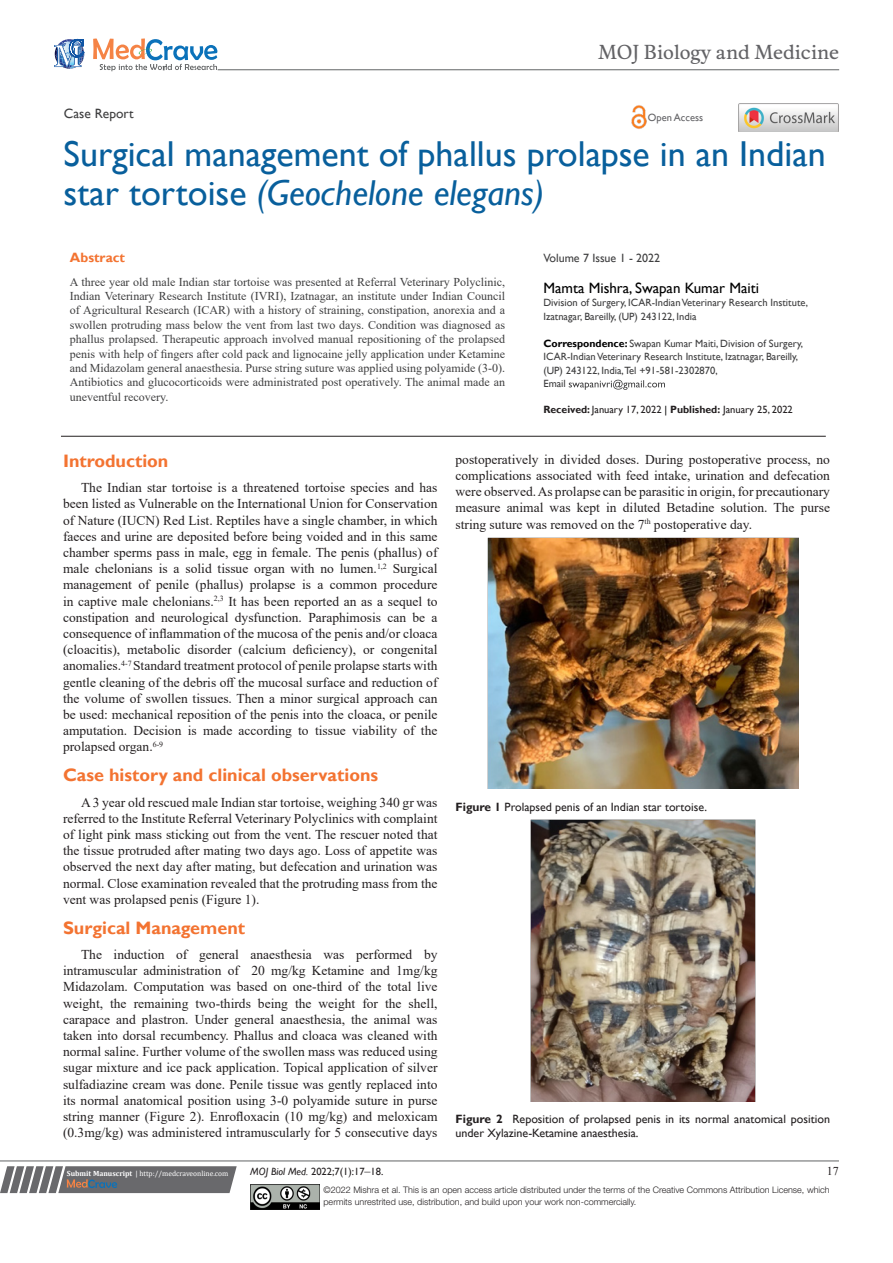
<style>
.page{position:relative;width:893px;height:1263px;background:#fff}
.page>*{position:absolute;margin:0;border:0;box-sizing:border-box;transform-origin:0 0}
.t1{font:36px/39px "Gill Sans";color:#085f9c}
.t2{font:18.6px "Musee";color:#636366}
.List_Paragraph{font:700 18px "Gill Sans";color:#f37331}
.t3{font:15px "Gill Sans";color:#000}
.t4{font:13.5px/16.2px "Times New Roman";color:#231f20;text-align:justify}
.t5{font:13.5px "Gill Sans";color:#3e3e3f}
.t6{font:700 13.5px "Gill Sans";color:#f37331}
.t7{font:12px/14.4px "Times New Roman";color:#3e3e3f;text-align:justify}
.t8{font:12px/14.4px "Gill Sans";color:#231f20}
.t9{font:12px "Gill Sans";color:#3e3e3f}
.t10{font:12px "Times New Roman";color:#231f20}
.t11{font:10.5px/13.5px "Gill Sans";color:#3e3e3f}
.t12{font:10.5px "Gill Sans";color:#231f20}
.t13{font:10.5px "Gill Sans";color:#636366}
.t14{font:300 9px/12px "Helvetica Neue LT Std";color:#231f20}
.t15{font:7.5px "Cambria";color:#fff}
.s1{font-style:italic}
.s2{font-weight:700;color:#000}
.s3{font-weight:700}
.s4{color:#000}
.s5{font-family:"Times New Roman";font-size:12px}
</style>
<div class="page">
<svg style="left:0;top:1166px;width:237px;height:27px;background:#78787a"></svg>
<hr style="left:0;top:1161px;width:839px;height:1px;background:#626465">
<hr style="left:61px;top:436px;width:765px;height:1px;background:#231f20">
<img style="left:250px;top:1185px;width:69px;height:24px">
<svg style="left:569px;top:380px;width:96px;height:10px"></svg>
<svg style="left:54px;top:39px;width:30px;height:30px"></svg>
<svg style="left:93px;top:38px;width:124px;height:33px"></svg>
<hr style="left:218px;top:70px;width:621px;height:1px;background:#626465">
<img style="left:631px;top:105px;width:16px;height:24px">
<img style="left:739px;top:104px;width:99px;height:28px">
<img style="left:488px;top:538px;width:311px;height:251px">
<img style="left:531px;top:819px;width:224px;height:283px">
<p class="t2" style="left:598px;top:41px;width:243px">MOJ Biology and Medicine</p>
<p class="t5" style="left:64px;top:105px;width:71px">Case Report</p>
<p class="t13" style="left:648px;top:112px;width:57px">Open Access</p>
<p class="t1" style="left:64px;top:135px;width:764px">Surgical management of phallus prolapse in an Indian star tortoise <span class="s1">(Geochelone elegans)</span></p>
<p class="t6" style="left:70px;top:249px;width:57px">Abstract</p>
<p class="t7" style="left:70px;top:274px;width:437px">A three year old male Indian star tortoise was presented at Referral Veterinary Polyclinic, Indian Veterinary Research Institute (IVRI), Izatnagar, an institute under Indian Council of Agricultural Research (ICAR) with a history of straining, constipation, anorexia and a swollen protruding mass below the vent from last two days. Condition was diagnosed as phallus prolapsed. Therapeutic approach involved manual repositioning of the prolapsed penis with help of fingers after cold pack and lignocaine jelly application under Ketamine and Midazolam general anaesthesia. Purse string suture was applied using polyamide (3-0).<br>Antibiotics and glucocorticoids were administrated post operatively. The animal made an uneventful recovery.</p>
<p class="t9" style="left:543px;top:251px;width:118px">Volume 7 Issue 1 - 2022</p>
<p class="t3" style="left:543px;top:279px;width:217px">Mamta Mishra, Swapan Kumar Maiti</p>
<p class="t11" style="left:543px;top:296px;width:266px">Division of Surgery, ICAR-Indian Veterinary Research Institute,<br>Izatnagar, Bareilly, (UP) 243122, India</p>
<p class="t11" style="left:543px;top:337px;width:261px"><span class="s2">Correspondence:</span> Swapan Kumar Maiti, Division of Surgery,<br>ICAR-Indian Veterinary Research Institute, Izatnagar, Bareilly, (UP) 243122, India,Tel +91-581-2302870,</p>
<p class="t11" style="left:543px;top:377px;width:24px">Email</p>
<p class="t12" style="left:543px;top:403px;width:251px"><span class="s3">Received:</span> January 17, 2022 <span class="s4">|</span> <span class="s3">Published:</span> January 25, 2022</p>
<p class="List_Paragraph" style="left:63px;top:450px;width:107px">Introduction</p>
<p class="t4" style="left:63px;top:479px;width:376px;text-indent:18px">The Indian star tortoise is a threatened tortoise species and has been listed as Vulnerable on the International Union for Conservation of Nature (IUCN) Red List. Reptiles have a single chamber, in which faeces and urine are deposited before being voided and in this same chamber sperms pass in male, egg in female. The penis (phallus) of male chelonians is a solid tissue organ with no lumen.<sup>1,2</sup> Surgical management of penile (phallus) prolapse is a common procedure in captive male chelonians.<sup>2,3</sup> It has been reported an as a sequel to constipation and neurological dysfunction. Paraphimosis can be a consequence of inflammation of the mucosa of the penis and/or cloaca (cloacitis), metabolic disorder (calcium deficiency), or congenital anomalies.<sup>4-7</sup> Standard treatment protocol of penile prolapse starts with gentle cleaning of the debris off the mucosal surface and reduction of the volume of swollen tissues. Then a minor surgical approach can be used: mechanical reposition of the penis into the cloaca, or penile amputation. Decision is made according to tissue viability of the prolapsed organ.<sup>6-9</sup></p>
<p class="List_Paragraph" style="left:63px;top:764px;width:317px">Case history and clinical observations</p>
<p class="t4" style="left:63px;top:793px;width:376px;text-indent:18px">A 3 year old rescued male Indian star tortoise, weighing 340 gr was referred to the Institute Referral Veterinary Polyclinics with complaint of light pink mass sticking out from the vent. The rescuer noted that the tissue protruded after mating two days ago. Loss of appetite was observed the next day after mating, but defecation and urination was normal. Close examination revealed that the protruding mass from the vent was prolapsed penis (Figure 1).</p>
<p class="List_Paragraph" style="left:63px;top:917px;width:184px">Surgical Management</p>
<p class="t4" style="left:63px;top:946px;width:376px;text-indent:18px">The induction of general anaesthesia was performed by intramuscular administration of 20 mg/kg Ketamine and 1mg/kg Midazolam. Computation was based on one-third of the total live weight, the remaining two-thirds being the weight for the shell, carapace and plastron. Under general anaesthesia, the animal was taken into dorsal recumbency. Phallus and cloaca was cleaned with normal saline. Further volume of the swollen mass was reduced using sugar mixture and ice pack application. Topical application of silver sulfadiazine cream was done. Penile tissue was gently replaced into its normal anatomical position using 3-0 polyamide suture in purse string manner (Figure 2). Enrofloxacin (10 mg/kg) and meloxicam (0.3mg/kg) was administered intramuscularly for 5 consecutive days</p>
<p class="t4" style="left:455px;top:451px;width:376px">postoperatively in divided doses. During postoperative process, no complications associated with feed intake, urination and defecation were observed. As prolapse can be parasitic in origin, for precautionary measure animal was kept in diluted Betadine solution. The purse string suture was removed on the 7<sup>th</sup> postoperative day.</p>
<p class="t8" style="left:455px;top:800px;width:253px"><span class="s3">Figure 1</span> Prolapsed penis of an Indian star tortoise.</p>
<p class="t8" style="left:455px;top:1112px;width:376px"><span class="s3">Figure 2</span> Reposition of prolapsed penis in its normal anatomical position under Xylazine-Ketamine anaesthesia.</p>
<p class="t15" style="left:67px;top:1169px;width:163px"><span class="s3">Submit Manuscript</span> | http://medcraveonline.com</p>
<p class="t12" style="left:250px;top:1165px;width:135px"><span class="s1">MOJ Biol Med.</span> 2022;7(1):17<span class="s5">‒</span>18.</p>
<p class="t10" style="left:827px;top:1162px;width:13px">17</p>
<p class="t14" style="left:323px;top:1183px;width:508px">©2022 Mishra et al. This is an open access article distributed under the terms of the Creative Commons Attribution License, which permits unrestrited use, distribution, and build upon your work non-commercially.</p>
</div>
